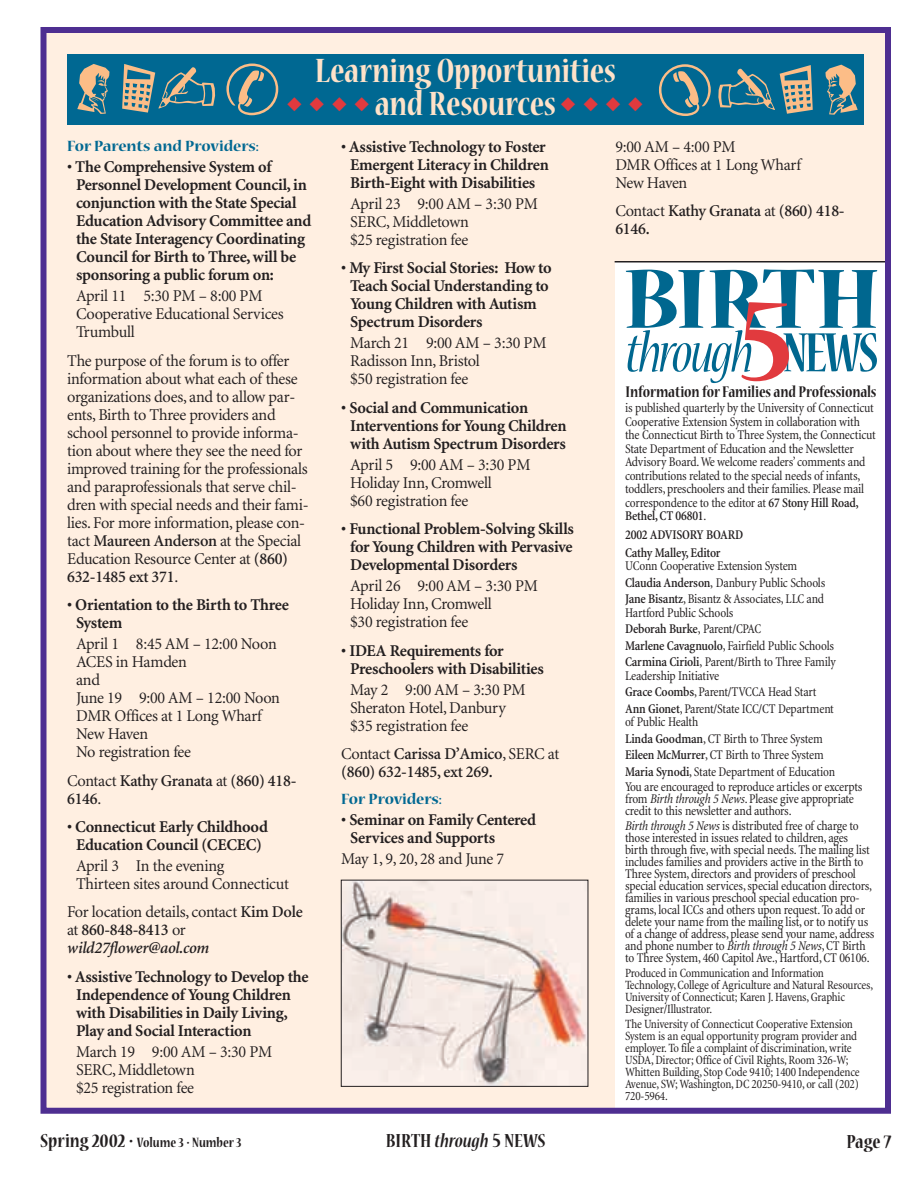
<style>
.page{position:relative;width:918px;height:1188px;background:#fff}
.page>*{position:absolute;margin:0;border:0;box-sizing:border-box;transform-origin:0 0}
.t1{font:54px "Acme Services";color:#fcbd87}
.t2{font:37.5px "Nueva MM 540 200";letter-spacing:-.01em;color:#fee2c9}
.t3{font:21px "Nueva MM 540 200";color:#231f20}
.t4{font:17.25px "Nueva MM 540 200";letter-spacing:-.01em;color:#231f20}
.t5{font:16.5px/18px "Minion MM 367 585 11";letter-spacing:-.015em;color:#231f20}
.t6{font:16.5px/18px "Minion MM 578 585 11";letter-spacing:-.015em;color:#231f20}
.t7{font:16.5px/18px "Minion MM 485 585 11";letter-spacing:-.015em;color:#231f20}
.t8{font:16.5px "Nueva MM 540 475";letter-spacing:-.005em;color:#006892}
.t9{font:16.5px "Minion MM It 485 585 11";letter-spacing:-.02em;color:#231f20}
.t10{font:15px "Nueva MM 540 200";color:#231f20}
.t11{font:13.5px/12px "Minion MM 367 465 11";letter-spacing:-.015em;color:#231f20}
.t12{font:13.5px/18px "Minion MM 485 465 11";letter-spacing:-.015em;color:#231f20}
.t13{font:12.75px/12px "Minion MM 367 465 11";letter-spacing:-.015em;color:#231f20}
.s1{color:#e13a3e}
.s2{font-family:"Minion MM 485 585 11"}
.s3{font-family:"Minion MM 367 585 11"}
.s4{font-family:"Minion MM 485 465 11"}
.s5{font-family:"Minion MM 367 465 11"}
.s6{font-family:"Minion MM It 367 465 11"}
.s7{font-family:"Nueva MM It 540 200"}
.s8{font-size:22.5px}
.s9{font-size:21px}
</style>
<div class="page">
<div style="left:43px;top:30px;width:846px;height:1083px;background:#ffefe1"></div>
<div style="left:67px;top:55px;width:797px;height:70px;background:#006892"></div>
<div style="left:615px;top:262px;width:272px;height:851px;background:#fff"></div>
<svg style="left:626px;top:269px;width:251px;height:114px"></svg>
<hr style="left:615px;top:261px;width:272px;height:1px;background:#231f20">
<img style="left:343px;top:882px;width:243px;height:203px">
<div style="left:341px;top:880px;width:247px;height:207px;border:1px solid #231f20"></div>
<div style="left:40px;top:27px;width:851px;height:1087px;border:6px solid #4e2e91"></div>
<h1 class="t1" style="left:74px;top:64px;width:208px">CH✍✆</h1>
<h2 class="t2" style="left:315px;top:55px;width:303px">Learning Opportunities</h2>
<h2 class="t2" style="left:287px;top:88px;width:358px"><span class="s1">◆</span> <span class="s1">◆</span> <span class="s1">◆</span> <span class="s1">◆</span> and Resources <span class="s1">◆</span> <span class="s1">◆</span> <span class="s1">◆</span> <span class="s1">◆</span></h2>
<p class="t8" style="left:67px;top:139px;width:193px">For Parents and Providers:</p>
<p class="t6" style="left:76px;top:159px;width:237px;text-indent:-9px">• The Comprehensive System of Personnel Development Council, in conjunction with the State Special Education Advisory Committee and the State Interagency Coordinating Council for Birth to Three, will be sponsoring a public forum on:</p>
<p class="t5" style="left:76px;top:288px;width:209px">April 11 5:30 PM – 8:00 PM<br>Cooperative Educational Services<br>Trumbull</p>
<p class="t5" style="left:67px;top:353px;width:243px">The purpose of the forum is to offer information about what each of these organizations does, and to allow par&shy;ents, Birth to Three providers and school personnel to provide informa&shy;tion about where they see the need for improved training for the professionals and paraprofessionals that serve chil&shy;dren with special needs and their fami&shy;lies. For more information, please con&shy;tact <span class="s2">Maureen Anderson</span> at the Special Education Resource Center at <span class="s2">(860)</span></p>
<p class="t7" style="left:67px;top:569px;width:113px">632-1485 ext 371<span class="s3">.</span></p>
<p class="t6" style="left:76px;top:597px;width:214px;text-indent:-9px">• Orientation to the Birth to Three<br>System</p>
<p class="t5" style="left:76px;top:636px;width:205px">April 1 8:45 AM – 12:00 Noon<br>ACES in Hamden<br>and<br>June 19 9:00 AM – 12:00 Noon<br>DMR Offices at 1 Long Wharf<br>New Haven<br>No registration fee</p>
<p class="t7" style="left:67px;top:773px;width:231px"><span class="s3">Contact</span> Kathy Granata <span class="s3">at</span> (860) 418-<br>6146<span class="s3">.</span></p>
<p class="t6" style="left:67px;top:819px;width:202px;text-align:center">• Connecticut Early Childhood<br>Education Council (CECEC)</p>
<p class="t5" style="left:76px;top:858px;width:214px">April 3 In the evening<br>Thirteen sites around Connecticut</p>
<p class="t5" style="left:67px;top:904px;width:237px">For location details, contact <span class="s2">Kim Dole</span></p>
<p class="t7" style="left:67px;top:922px;width:120px"><span class="s3">at</span> 860-848-8413 <span class="s3">or</span></p>
<p class="t9" style="left:67px;top:942px;width:144px">wild27flower@aol.com</p>
<p class="t6" style="left:76px;top:969px;width:234px;text-indent:-9px">• Assistive Technology to Develop the Independence of Young Children with Disabilities in Daily Living, Play and Social Interaction</p>
<p class="t5" style="left:76px;top:1044px;width:198px">March 19 9:00 AM – 3:30 PM<br>SERC, Middletown<br>$25 registration fee</p>
<p class="t6" style="left:341px;top:139px;width:209px;text-align:center">• Assistive Technology to Foster<br>Emergent Literacy in Children<br>Birth-Eight with Disabilities</p>
<p class="t5" style="left:350px;top:196px;width:189px">April 23 9:00 AM – 3:30 PM<br>SERC, Middletown<br>$25 registration fee</p>
<p class="t6" style="left:350px;top:260px;width:203px;text-indent:-9px">• My First Social Stories: How to<br>Teach Social Understanding to<br>Young Children with Autism<br>Spectrum Disorders</p>
<p class="t5" style="left:350px;top:335px;width:198px">March 21 9:00 AM – 3:30 PM<br>Radisson Inn, Bristol<br>$50 registration fee</p>
<p class="t6" style="left:350px;top:400px;width:218px;text-indent:-9px">• Social and Communication<br>Interventions for Young Children with Autism Spectrum Disorders</p>
<p class="t5" style="left:350px;top:457px;width:182px">April 5 9:00 AM – 3:30 PM<br>Holiday Inn, Cromwell<br>$60 registration fee</p>
<p class="t6" style="left:350px;top:521px;width:225px;text-align:justify;text-indent:-9px">• Functional Problem-Solving Skills for Young Children with Pervasive Developmental Disorders</p>
<p class="t5" style="left:350px;top:578px;width:189px">April 26 9:00 AM – 3:30 PM<br>Holiday Inn, Cromwell<br>$30 registration fee</p>
<p class="t6" style="left:350px;top:643px;width:195px;text-indent:-9px">• IDEA Requirements for<br>Preschoolers with Disabilities</p>
<p class="t5" style="left:350px;top:682px;width:177px">May 2 9:00 AM – 3:30 PM<br>Sheraton Hotel, Danbury $35 registration fee</p>
<p class="t5" style="left:341px;top:746px;width:219px">Contact <span class="s2">Carissa D’Amico</span>, SERC at</p>
<p class="t7" style="left:341px;top:764px;width:153px">(860) 632-1485, ext 269.</p>
<p class="t8" style="left:341px;top:792px;width:102px">For Providers:</p>
<p class="t6" style="left:350px;top:812px;width:187px;text-indent:-9px">• Seminar on Family Centered<br>Services and Supports</p>
<p class="t5" style="left:341px;top:851px;width:165px">May 1, 9, 20, 28 and June 7</p>
<p class="t5" style="left:615px;top:139px;width:187px">9:00 AM – 4:00 PM<br>DMR Offices at 1 Long Wharf<br>New Haven</p>
<p class="t7" style="left:615px;top:203px;width:231px"><span class="s3">Contact</span> Kathy Granata <span class="s3">at</span> (860) 418-<br>6146.</p>
<p class="t4" style="left:626px;top:384px;width:252px">Information for Families and Professionals</p>
<p class="t11" style="left:625px;top:403px;width:252px;line-height:13.5px">is published quarterly by the University of Connecticut Cooperative Extension System in collaboration with the Connecticut Birth to Three System, the Connecticut State Department of Education and the Newsletter Advisory Board.We welcome readers’ comments and contributions related to the special needs of infants, toddlers, preschoolers and their families. Please mail correspondence to the editor at <span class="s4">67 Stony Hill Road,</span></p>
<p class="t12" style="left:625px;top:508px;width:120px">Bethel, CT 06801<span class="s5">.<br></span>2002 ADVISORY BOARD<br>Cathy Malley, Editor</p>
<p class="t11" style="left:625px;top:559px;width:202px;line-height:16.5px">UConn Cooperative Extension System<br><span class="s4">Claudia Anderson</span>, Danbury Public Schools<br><span class="s4">Jane Bisantz</span>, Bisantz &amp; Associates, LLC and</p>
<p class="t11" style="left:625px;top:607px;width:110px">Hartford Public Schools</p>
<p class="t12" style="left:625px;top:621px;width:138px">Deborah Burke<span class="s5">, Parent/CPAC</span></p>
<p class="t11" style="left:625px;top:638px;width:212px;line-height:16.5px"><span class="s4">Marlene Cavagnuolo</span>, Fairfield Public Schools<br><span class="s4">Carmina Cirioli</span>, Parent/Birth to Three Family</p>
<p class="t11" style="left:625px;top:668px;width:210px;line-height:16.5px">Leadership Initiative<br><span class="s4">Grace Coombs</span>, Parent/TVCCA Head Start<br><span class="s4">Ann Gionet</span>, Parent/State ICC/CT Department</p>
<p class="t11" style="left:625px;top:715px;width:212px;line-height:16.5px">of Public Health<br><span class="s4">Linda Goodman</span>, CT Birth to Three System <span class="s4">Eileen McMurrer</span>, CT Birth to Three System <span class="s4">Maria Synodi</span>, State Department of Education</p>
<p class="t11" style="left:625px;top:782px;width:239px">You are encouraged to reproduce articles or excerpts from <span class="s6">Birth through 5 News</span>. Please give appropriate credit to this newsletter and authors.</p>
<p class="t11" style="left:625px;top:821px;width:251px"><span class="s6">Birth through 5 News</span> is distributed free of charge to those interested in issues related to children, ages birth through five, with special needs. The mailing list includes families and providers active in the Birth to Three System, directors and providers of preschool special education services, special education directors, families in various preschool special education pro&shy;grams, local ICCs and others upon request. To add or delete your name from the mailing list, or to notify us of a change of address, please send your name, address and phone number to <span class="s6">Birth through 5 News</span>, CT Birth to Three System, 460 Capitol Ave., Hartford, CT 06106.</p>
<p class="t13" style="left:625px;top:968px;width:250px">Produced in Communication and Information Technology, College of Agriculture and Natural Resources, University of Connecticut; Karen J. Havens, Graphic Designer/Illustrator.</p>
<p class="t13" style="left:625px;top:1019px;width:236px">The University of Connecticut Cooperative Extension System is an equal opportunity program provider and employer. To file a complaint of discrimination, write USDA, Director; Office of Civil Rights, Room 326-W; Whitten Building, Stop Code 9410; 1400 Independence Avenue, SW; Washington, DC 20250-9410, or call (202)<br>720-5964.</p>
<h3 class="t3" style="left:386px;top:1132px;width:162px">BIRTH <span class="s7">through</span> <span class="s8">5</span> NEWS</h3>
<p class="t10" style="left:40px;top:1137px;width:203px"><span class="s9">Spring 2002 •</span> Volume 3 • Number 3</p>
<h3 class="t3" style="left:847px;top:1133px;width:46px">Page 7</h3>
</div>
